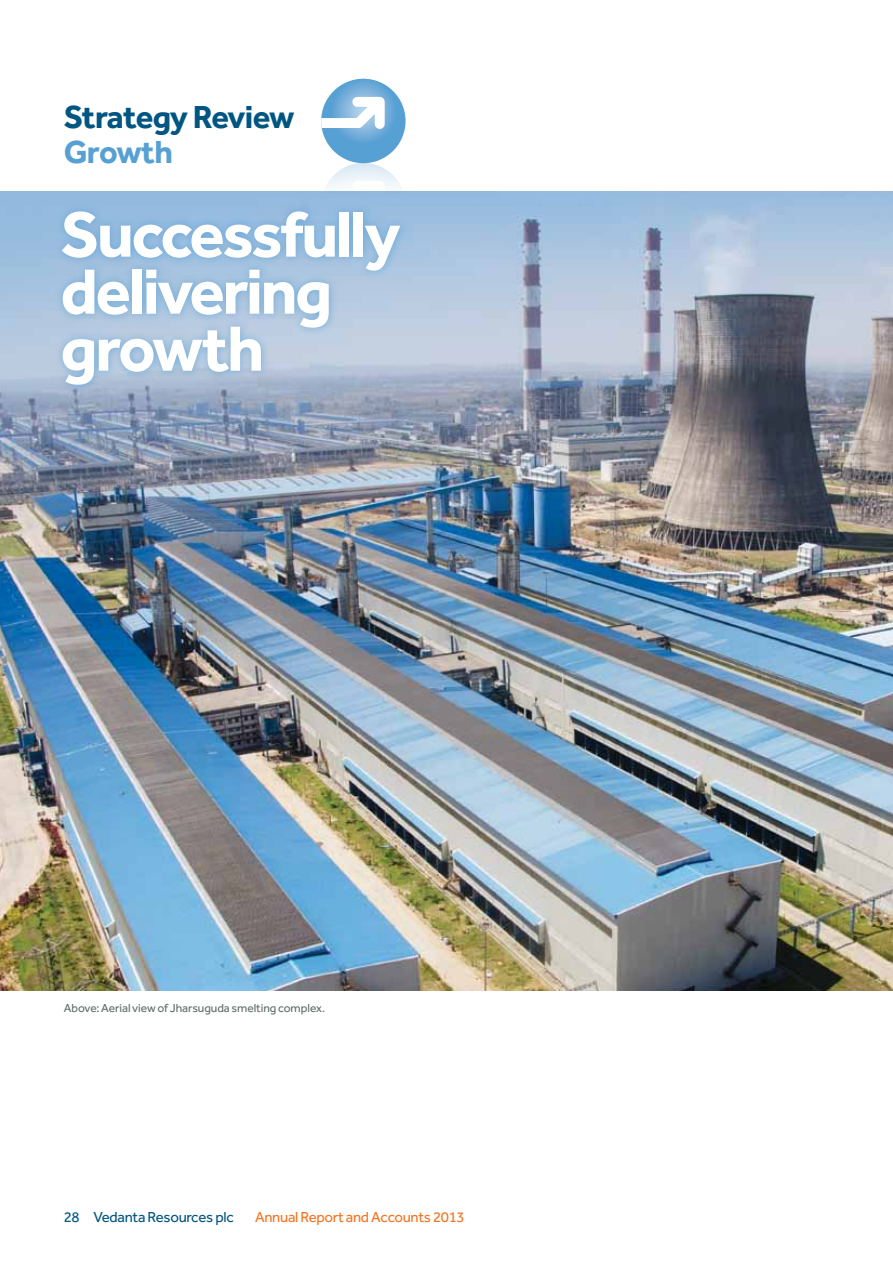
<style>
.page{position:relative;width:893px;height:1263px;background:#fff}
.page>*{position:absolute;margin:0;border:0;box-sizing:border-box;transform-origin:0 0}
.t1{font:700 66px/57px "Effra";letter-spacing:-.035em;color:#fff}
.t2{font:700 33px "Effra";letter-spacing:-.04em;color:#005581}
.t3{font:700 33px "Effra";color:#56a0d3}
.t4{font:15px "Effra";letter-spacing:-.02em;color:#f47421}
.t5{font:15px "Effra";letter-spacing:-.02em;color:#005581}
.t6{font:12px "Effra";letter-spacing:-.005em;color:#5e6e66}
</style>
<div class="page">
<img style="left:0;top:191px;width:893px;height:800px">
<div style="left:321px;top:79px;width:85px;height:84px;background:#56a0d3;border-radius:50%"></div>
<svg style="left:321px;top:79px;width:76px;height:64px"></svg>
<svg style="left:321px;top:163px;width:76px;height:40px"></svg>
<div style="left:54px;top:203px;width:355px;height:191px;background:#56a0d3;opacity:.7"></div>
<h2 class="t2" style="left:64px;top:97px;width:232px">Strategy Review</h2>
<h2 class="t3" style="left:64px;top:132px;width:111px">Growth</h2>
<h1 class="t1" style="left:61px;top:205px;width:342px">Successfully delivering growth</h1>
<p class="t6" style="left:64px;top:1000px;width:263px">Above:Aerial viewof Jharsuguda smeltingcomplex.</p>
<p class="t5" style="left:64px;top:1208px;width:171px">28 Vedanta Resources plc</p>
<p class="t4" style="left:255px;top:1208px;width:211px">Annual Report and Accounts 2013</p>
</div>
